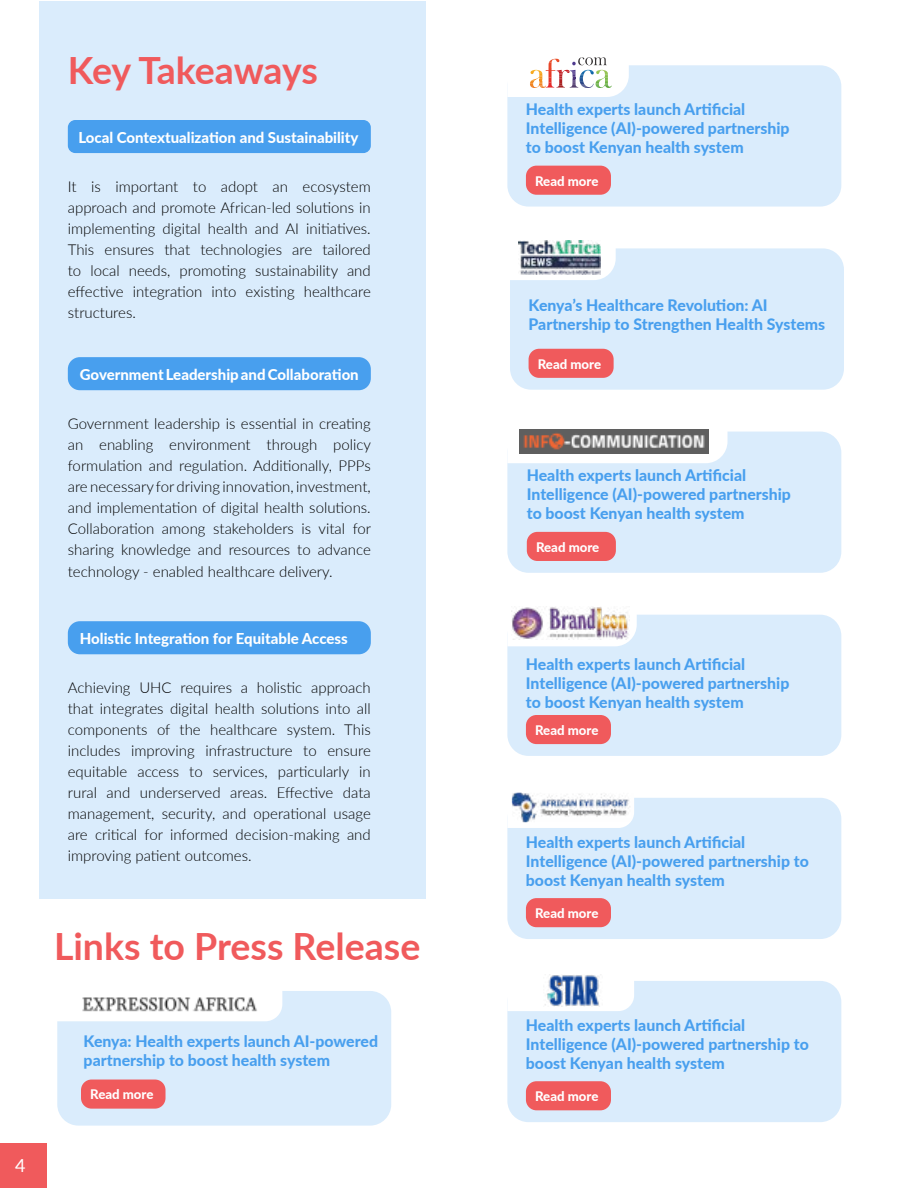
<style>
.page{position:relative;width:918px;height:1188px;background:#fff}
.page>*{position:absolute;margin:0;border:0;box-sizing:border-box;transform-origin:0 0}
.t1{font:700 37.5px "Lato";color:#f05a5c}
.t2{font:18px "Lato";color:#fff}
.t3{font:800 15.9px/19px "Lato";color:#489fee}
.t4{font:300 15px/21px "Lato";color:#000;text-align:justify}
.t5{font:800 15px "Lato";color:#fff}
.t6{font:800 13.2px "Lato";color:#fff}
</style>
<div class="page">
<div style="left:0;top:1143px;width:46px;height:45px;background:#f05a5c"></div>
<div style="left:39px;top:1px;width:387px;height:898px;background:#daecfc"></div>
<div style="left:68px;top:120px;width:303px;height:33px;background:#489fee;border-radius:8px"></div>
<div style="left:68px;top:357px;width:303px;height:33px;background:#489fee;border-radius:12px"></div>
<div style="left:68px;top:621px;width:303px;height:33px;background:#489fee;border-radius:12px"></div>
<div style="left:57px;top:991px;width:334px;height:135px;background:#daecfc;border-radius:21px"></div>
<div style="left:57px;top:991px;width:225px;height:30px;background:#fff"></div>
<img style="left:82px;top:994px;width:175px;height:20px">
<div style="left:81px;top:1080px;width:85px;height:29px;background:#f05a5c;border-radius:11px"></div>
<div style="left:507px;top:65px;width:334px;height:142px;background:#daecfc;border-radius:21px"></div>
<div style="left:526px;top:166px;width:85px;height:29px;background:#f05a5c;border-radius:11px"></div>
<svg style="left:507px;top:57px;width:122px;height:40px"></svg>
<div style="left:507px;top:615px;width:334px;height:141px;background:#daecfc;border-radius:21px"></div>
<div style="left:526px;top:715px;width:85px;height:29px;background:#f05a5c;border-radius:11px"></div>
<svg style="left:507px;top:615px;width:130px;height:31px"></svg>
<img style="left:511px;top:607px;width:118px;height:33px">
<div style="left:510px;top:248px;width:334px;height:142px;background:#daecfc;border-radius:21px"></div>
<div style="left:529px;top:349px;width:85px;height:29px;background:#f05a5c;border-radius:11px"></div>
<svg style="left:510px;top:240px;width:106px;height:40px"></svg>
<img style="left:518px;top:241px;width:83px;height:33px">
<div style="left:507px;top:798px;width:334px;height:141px;background:#daecfc;border-radius:21px"></div>
<div style="left:526px;top:898px;width:85px;height:29px;background:#f05a5c;border-radius:11px"></div>
<svg style="left:507px;top:792px;width:123px;height:36px"></svg>
<img style="left:512px;top:793px;width:122px;height:29px">
<div style="left:507px;top:432px;width:334px;height:141px;background:#daecfc;border-radius:21px"></div>
<div style="left:527px;top:532px;width:89px;height:29px;background:#f05a5c;border-radius:11px"></div>
<svg style="left:507px;top:429px;width:221px;height:34px;background:#f2f2f3"></svg>
<img style="left:520px;top:429px;width:189px;height:24px">
<div style="left:507px;top:981px;width:334px;height:141px;background:#daecfc;border-radius:21px"></div>
<div style="left:526px;top:1081px;width:85px;height:29px;background:#f05a5c;border-radius:11px"></div>
<div style="left:507px;top:981px;width:127px;height:30px;background:#fff"></div>
<img style="left:543px;top:974px;width:59px;height:33px">
<p class="t2" style="left:15px;top:1153px;width:12px">4</p>
<h1 class="t1" style="left:68px;top:43px;width:252px">Key Takeaways</h1>
<p class="t5" style="left:78px;top:126px;width:282px">Local Contextualization and Sustainability</p>
<p class="t4" style="left:68px;top:176px;width:304px">It is important to adopt an ecosystem approach and promote African-led solutions in implementing digital health and AI initiatives.<br>This ensures that technologies are tailored to local needs, promoting sustainability and effective integration into existing healthcare structures.</p>
<p class="t5" style="left:80px;top:363px;width:280px">Government Leadership and Collaboration</p>
<p class="t4" style="left:68px;top:413px;width:305px">Government leadership is essential in creating an enabling environment through policy formulation and regulation. Additionally, PPPs are necessary for driving innovation, investment, and implementation of digital health solutions.<br>Collaboration among stakeholders is vital for sharing knowledge and resources to advance technology - enabled healthcare delivery.</p>
<p class="t5" style="left:80px;top:627px;width:269px">Holistic Integration for Equitable Access</p>
<p class="t4" style="left:68px;top:677px;width:304px">Achieving UHC requires a holistic approach that integrates digital health solutions into all components of the healthcare system. This includes improving infrastructure to ensure equitable access to services, particularly in rural and underserved areas. Effective data management, security, and operational usage are critical for informed decision-making and improving patient outcomes.</p>
<h1 class="t1" style="left:54px;top:919px;width:368px">Links to Press Release</h1>
<p class="t3" style="left:84px;top:1031px;width:296px">Kenya: Health experts launch AI-powered partnership to boost health system</p>
<p class="t6" style="left:90px;top:1085px;width:65px">Read more</p>
<p class="t3" style="left:526px;top:99px;width:265px">Health experts launch Artificial<br>Intelligence (AI)-powered partnership to boost Kenyan health system</p>
<p class="t6" style="left:535px;top:171px;width:65px">Read more</p>
<p class="t3" style="left:529px;top:295px;width:298px">Kenya’s Healthcare Revolution: AI<br>Partnership to Strengthen Health Systems</p>
<p class="t6" style="left:538px;top:354px;width:65px">Read more</p>
<p class="t3" style="left:527px;top:465px;width:266px">Health experts launch Artificial<br>Intelligence (AI)-powered partnership to boost Kenyan health system</p>
<p class="t6" style="left:536px;top:537px;width:65px">Read more</p>
<p class="t3" style="left:526px;top:654px;width:265px">Health experts launch Artificial<br>Intelligence (AI)-powered partnership to boost Kenyan health system</p>
<p class="t6" style="left:535px;top:720px;width:65px">Read more</p>
<p class="t3" style="left:526px;top:832px;width:284px">Health experts launch Artificial<br>Intelligence (AI)-powered partnership to boost Kenyan health system</p>
<p class="t6" style="left:535px;top:903px;width:65px">Read more</p>
<p class="t3" style="left:526px;top:1015px;width:284px">Health experts launch Artificial<br>Intelligence (AI)-powered partnership to boost Kenyan health system</p>
<p class="t6" style="left:535px;top:1086px;width:65px">Read more</p>
</div>
